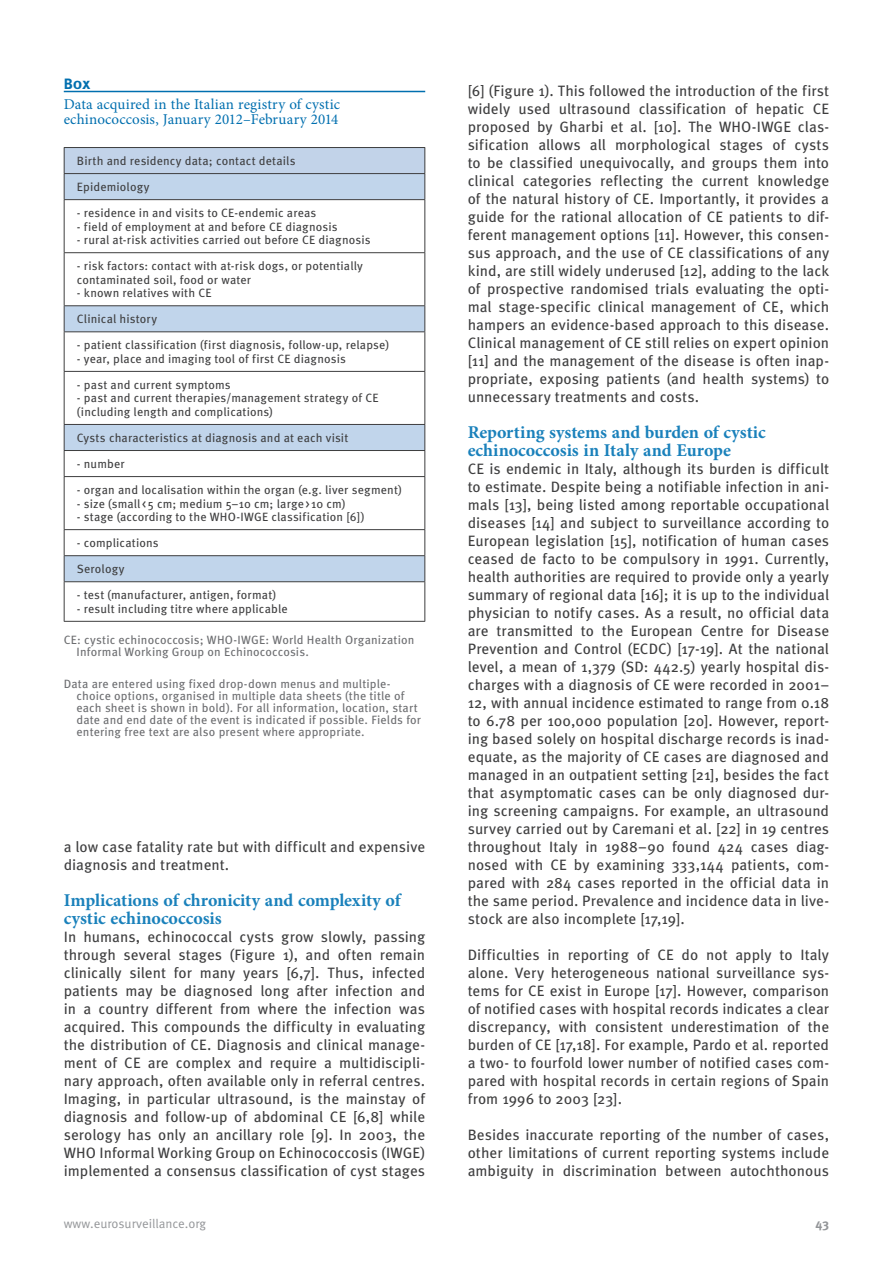
<style>
.page{position:relative;width:893px;height:1263px;background:#fff}
.page>*{position:absolute;margin:0;border:0;box-sizing:border-box;transform-origin:0 0}
.t1{font:700 18px/18px "Minion Pro";color:#1a81bb}
.t2{font:15px/18px "Meta Pro";color:#3e3e3f;text-align:justify}
.t3{font:15px/15px "Minion Pro";letter-spacing:.01em;color:#006faf}
.t4{font:700 15px "Meta Pro";color:#006faf}
.t5{font:12.75px "Meta Pro";color:#939598}
.t6{font:700 12.75px "Meta Pro";color:#939598}
.t7{font:12px/26.1px "Meta Pro";letter-spacing:.01em;color:#3e3e3f}
.t8{font:12px/12px "Meta Pro";letter-spacing:.01em;color:#6c6d70}
</style>
<div class="page">
<hr style="left:64px;top:91px;width:361px;height:1px;background:#006faf">
<div style="left:64px;top:148px;width:361px;height:26px;background:#c2d3e9"></div>
<svg style="left:65px;top:174px;width:359px;height:407px"></svg>
<hr style="left:64px;top:147px;width:361px;height:1px;background:#3e3e3f">
<hr style="left:64px;top:173px;width:361px;height:1px;background:#3e3e3f">
<svg style="left:64px;top:148px;width:1px;height:51px"></svg>
<svg style="left:424px;top:148px;width:1px;height:51px"></svg>
<svg style="left:64px;top:306px;width:1px;height:25px"></svg>
<svg style="left:424px;top:306px;width:1px;height:25px"></svg>
<hr style="left:64px;top:450px;width:361px;height:1px;background:#3e3e3f">
<svg style="left:64px;top:425px;width:1px;height:51px"></svg>
<svg style="left:424px;top:425px;width:1px;height:51px"></svg>
<hr style="left:64px;top:555px;width:361px;height:1px;background:#3e3e3f">
<svg style="left:64px;top:530px;width:1px;height:51px"></svg>
<svg style="left:424px;top:530px;width:1px;height:51px"></svg>
<hr style="left:64px;top:199px;width:361px;height:1px;background:#3e3e3f">
<hr style="left:64px;top:200px;width:1px;height:52px;background:#3e3e3f">
<hr style="left:424px;top:200px;width:1px;height:52px;background:#3e3e3f">
<hr style="left:64px;top:252px;width:361px;height:1px;background:#3e3e3f">
<hr style="left:64px;top:253px;width:1px;height:52px;background:#3e3e3f">
<hr style="left:424px;top:253px;width:1px;height:52px;background:#3e3e3f">
<hr style="left:64px;top:305px;width:361px;height:1px;background:#3e3e3f">
<hr style="left:64px;top:331px;width:361px;height:1px;background:#3e3e3f">
<hr style="left:64px;top:332px;width:1px;height:39px;background:#3e3e3f">
<hr style="left:424px;top:332px;width:1px;height:39px;background:#3e3e3f">
<hr style="left:64px;top:371px;width:361px;height:1px;background:#3e3e3f">
<hr style="left:64px;top:372px;width:1px;height:52px;background:#3e3e3f">
<hr style="left:424px;top:372px;width:1px;height:52px;background:#3e3e3f">
<hr style="left:64px;top:424px;width:361px;height:1px;background:#3e3e3f">
<hr style="left:64px;top:476px;width:361px;height:1px;background:#3e3e3f">
<hr style="left:64px;top:477px;width:1px;height:52px;background:#3e3e3f">
<hr style="left:424px;top:477px;width:1px;height:52px;background:#3e3e3f">
<hr style="left:64px;top:529px;width:361px;height:1px;background:#3e3e3f">
<hr style="left:64px;top:581px;width:361px;height:1px;background:#3e3e3f">
<hr style="left:64px;top:582px;width:1px;height:39px;background:#3e3e3f">
<hr style="left:424px;top:582px;width:1px;height:39px;background:#3e3e3f">
<hr style="left:64px;top:621px;width:361px;height:1px;background:#3e3e3f">
<p class="t4" style="left:64px;top:74px;width:28px">Box</p>
<p class="t3" style="left:64px;top:97px;width:278px">Data acquired in the Italian registry of cystic echinococcosis, January 2012–February 2014</p>
<p class="t7" style="left:77px;top:148px;width:220px">Birth and residency data; contact details<br>Epidemiology</p>
<p class="t7" style="left:77px;top:200px;width:241px">- residence in and visits to CE-endemic areas</p>
<p class="t7" style="left:77px;top:214px;width:262px">- field of employment at and before CE diagnosis</p>
<p class="t7" style="left:77px;top:227px;width:295px">- rural at-risk activities carried out before CE diagnosis</p>
<p class="t7" style="left:77px;top:260px;width:288px;line-height:13.5px">- risk factors: contact with at-risk dogs, or potentially contaminated soil, food or water</p>
<p class="t7" style="left:77px;top:280px;width:136px">- known relatives with CE<br>Clinical history</p>
<p class="t7" style="left:77px;top:332px;width:314px">- patient classification (first diagnosis, follow-up, relapse)</p>
<p class="t7" style="left:77px;top:346px;width:271px">- year, place and imaging tool of first CE diagnosis</p>
<p class="t7" style="left:77px;top:372px;width:155px">- past and current symptoms</p>
<p class="t7" style="left:77px;top:392px;width:303px;line-height:13.5px">- past and current therapies/management strategy of CE (including length and complications)</p>
<p class="t7" style="left:77px;top:425px;width:273px">Cysts characteristics at diagnosis and at each visit</p>
<p class="t7" style="left:77px;top:451px;width:49px">- number</p>
<p class="t7" style="left:77px;top:477px;width:326px">- organ and localisation within the organ (e.g. liver segment)</p>
<p class="t7" style="left:77px;top:491px;width:270px">- size (small&lt; 5 cm; medium 5–10 cm; large&gt; 10 cm)</p>
<p class="t7" style="left:77px;top:504px;width:289px">- stage (according to the WHO-IWGE classification [6])</p>
<p class="t7" style="left:77px;top:530px;width:83px">- complications<br>Serology</p>
<p class="t7" style="left:77px;top:582px;width:201px">- test (manufacturer, antigen, format)</p>
<p class="t7" style="left:77px;top:596px;width:212px">- result including titre where applicable</p>
<p class="t8" style="left:77px;top:634px;width:339px;text-indent:-13px">CE: cystic echinococcosis; WHO-IWGE: World Health Organization<br>Informal Working Group on Echinococcosis.</p>
<p class="t8" style="left:77px;top:679px;width:346px;text-indent:-13px">Data are entered using fixed drop-down menus and multiple&shy;choice options, organised in multiple data sheets (the title of each sheet is shown in bold). For all information, location, start date and end date of the event is indicated if possible. Fields for entering free text are also present where appropriate.</p>
<p class="t2" style="left:64px;top:838px;width:363px">a low case fatality rate but with difficult and expensive diagnosis and treatment.</p>
<p class="t1" style="left:64px;top:891px;width:338px">Implications of chronicity and complexity of cystic echinococcosis</p>
<p class="t2" style="left:64px;top:928px;width:363px">In humans, echinococcal cysts grow slowly, passing through several stages (Figure 1), and often remain clinically silent for many years [6,7]. Thus, infected patients may be diagnosed long after infection and in a country different from where the infection was acquired. This compounds the difficulty in evaluating the distribution of CE. Diagnosis and clinical manage&shy;ment of CE are complex and require a multidiscipli&shy;nary approach, often available only in referral centres.<br>Imaging, in particular ultrasound, is the mainstay of diagnosis and follow-up of abdominal CE [6,8] while serology has only an ancillary role [9]. In 2003, the WHO Informal Working Group on Echinococcosis (IWGE) implemented a consensus classification of cyst stages</p>
<p class="t2" style="left:468px;top:82px;width:363px">[6] (Figure 1). This followed the introduction of the first widely used ultrasound classification of hepatic CE proposed by Gharbi et al. [10]. The WHO-IWGE clas&shy;sification allows all morphological stages of cysts to be classified unequivocally, and groups them into clinical categories reflecting the current knowledge of the natural history of CE. Importantly, it provides a guide for the rational allocation of CE patients to dif&shy;ferent management options [11]. However, this consen&shy;sus approach, and the use of CE classifications of any kind, are still widely underused [12], adding to the lack of prospective randomised trials evaluating the opti&shy;mal stage-specific clinical management of CE, which hampers an evidence-based approach to this disease.<br>Clinical management of CE still relies on expert opinion [11] and the management of the disease is often inap&shy;propriate, exposing patients (and health systems) to unnecessary treatments and costs.</p>
<p class="t1" style="left:468px;top:423px;width:299px">Reporting systems and burden of cystic echinococcosis in Italy and Europe</p>
<p class="t2" style="left:468px;top:460px;width:363px">CE is endemic in Italy, although its burden is difficult to estimate. Despite being a notifiable infection in ani&shy;mals [13], being listed among reportable occupational diseases [14] and subject to surveillance according to European legislation [15], notification of human cases ceased de facto to be compulsory in 1991. Currently, health authorities are required to provide only a yearly summary of regional data [16]; it is up to the individual physician to notify cases. As a result, no official data are transmitted to the European Centre for Disease Prevention and Control (ECDC) [17-19]. At the national level, a mean of 1,379 (SD: 442.5) yearly hospital dis&shy;charges with a diagnosis of CE were recorded in 2001– 12, with annual incidence estimated to range from 0.18 to 6.78 per 100,000 population [20]. However, report&shy;ing based solely on hospital discharge records is inad&shy;equate, as the majority of CE cases are diagnosed and managed in an outpatient setting [21], besides the fact that asymptomatic cases can be only diagnosed dur&shy;ing screening campaigns. For example, an ultrasound survey carried out by Caremani et al. [22] in 19 centres throughout Italy in 1988–90 found 424 cases diag&shy;nosed with CE by examining 333,144 patients, com&shy;pared with 284 cases reported in the official data in the same period. Prevalence and incidence data in live&shy;stock are also incomplete [17,19].</p>
<p class="t2" style="left:468px;top:946px;width:363px">Difficulties in reporting of CE do not apply to Italy alone. Very heterogeneous national surveillance sys&shy;tems for CE exist in Europe [17]. However, comparison of notified cases with hospital records indicates a clear discrepancy, with consistent underestimation of the burden of CE [17,18]. For example, Pardo et al. reported a two- to fourfold lower number of notified cases com&shy;pared with hospital records in certain regions of Spain from 1996 to 2003 [23].</p>
<p class="t2" style="left:468px;top:1126px;width:363px">Besides inaccurate reporting of the number of cases, other limitations of current reporting systems include ambiguity in discrimination between autochthonous</p>
<p class="t5" style="left:64px;top:1215px;width:144px">www.eurosurveillance.org</p>
<p class="t6" style="left:815px;top:1215px;width:15px">43</p>
</div>
